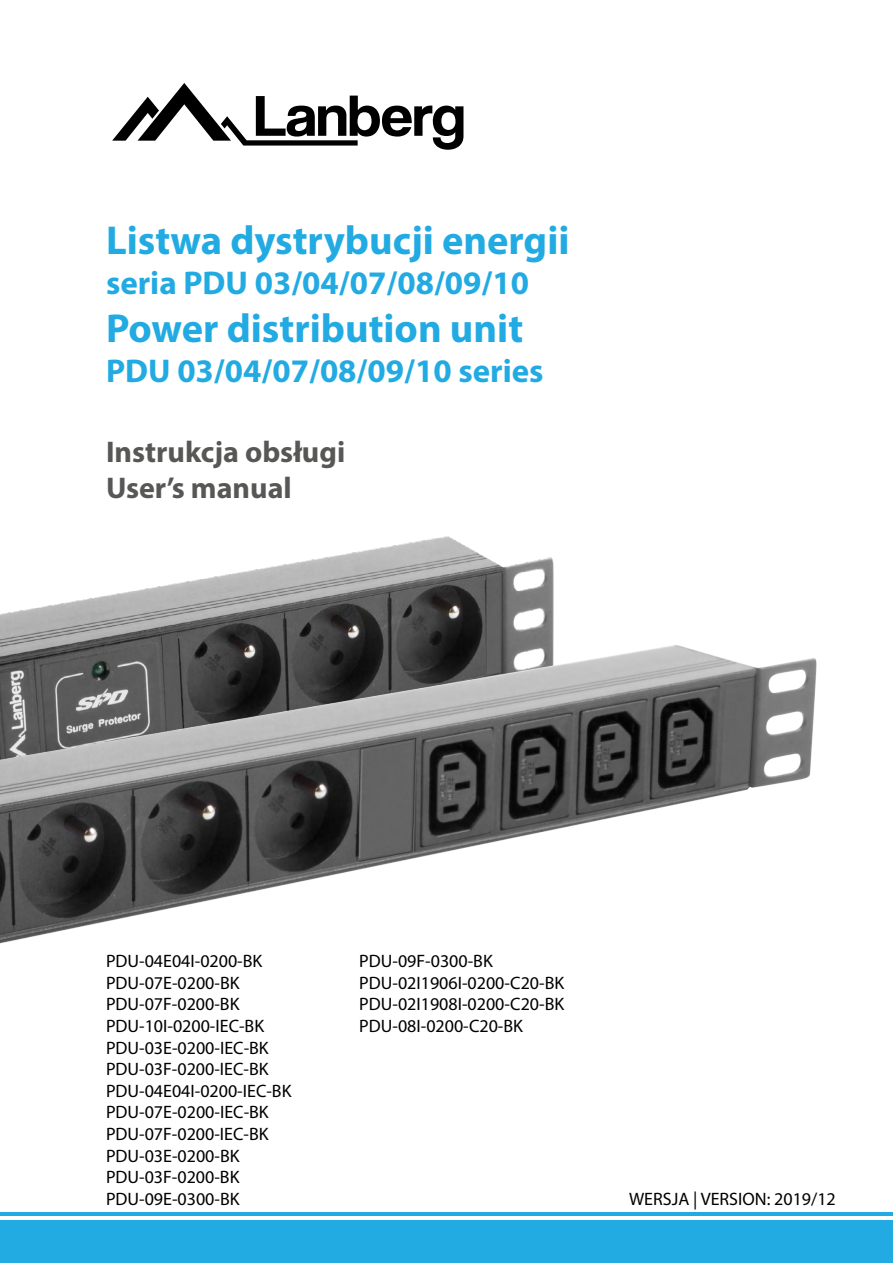
<style>
.page{position:relative;width:893px;height:1263px;background:#fff}
.page>*{position:absolute;margin:0;border:0;box-sizing:border-box;transform-origin:0 0}
.t1{font:700 40.5px "Myriad Pro";color:#22aae2}
.t2{font:700 33px "Myriad Pro";color:#22aae2}
.t3{font:700 30px/36px "Myriad Pro";color:#575756}
.t4{font:18px/21.6px "Myriad Pro";color:#000}
</style>
<div class="page">
<svg style="left:112px;top:83px;width:351px;height:67px"></svg>
<img style="left:0;top:536px;width:893px;height:727px">
<h1 class="t1" style="left:106px;top:214px;width:465px">Listwa dystrybucji energii</h1>
<h2 class="t2" style="left:106px;top:261px;width:425px">seria PDU 03/04/07/08/09/10</h2>
<h1 class="t1" style="left:106px;top:302px;width:419px">Power distribution unit</h1>
<h2 class="t2" style="left:106px;top:349px;width:439px">PDU 03/04/07/08/09/10 series</h2>
<h3 class="t3" style="left:106px;top:433px;width:241px">Instrukcja obsługi<br>User’s manual</h3>
<p class="t4" style="left:106px;top:950px;width:187px">PDU-04E04I-0200-BK<br>PDU-07E-0200-BK<br>PDU-07F-0200-BK<br>PDU-10I-0200-IEC-BK<br>PDU-03E-0200-IEC-BK<br>PDU-03F-0200-IEC-BK<br>PDU-04E04I-0200-IEC-BK<br>PDU-07E-0200-IEC-BK<br>PDU-07F-0200-IEC-BK<br>PDU-03E-0200-BK<br>PDU-03F-0200-BK<br>PDU-09E-0300-BK</p>
<p class="t4" style="left:359px;top:950px;width:206px">PDU-09F-0300-BK<br>PDU-02I1906I-0200-C20-BK<br>PDU-02I1908I-0200-C20-BK<br>PDU-08I-0200-C20-BK</p>
<p class="t4" style="left:629px;top:1188px;width:208px">WERSJA | VERSION: 2019/12</p>
</div>
